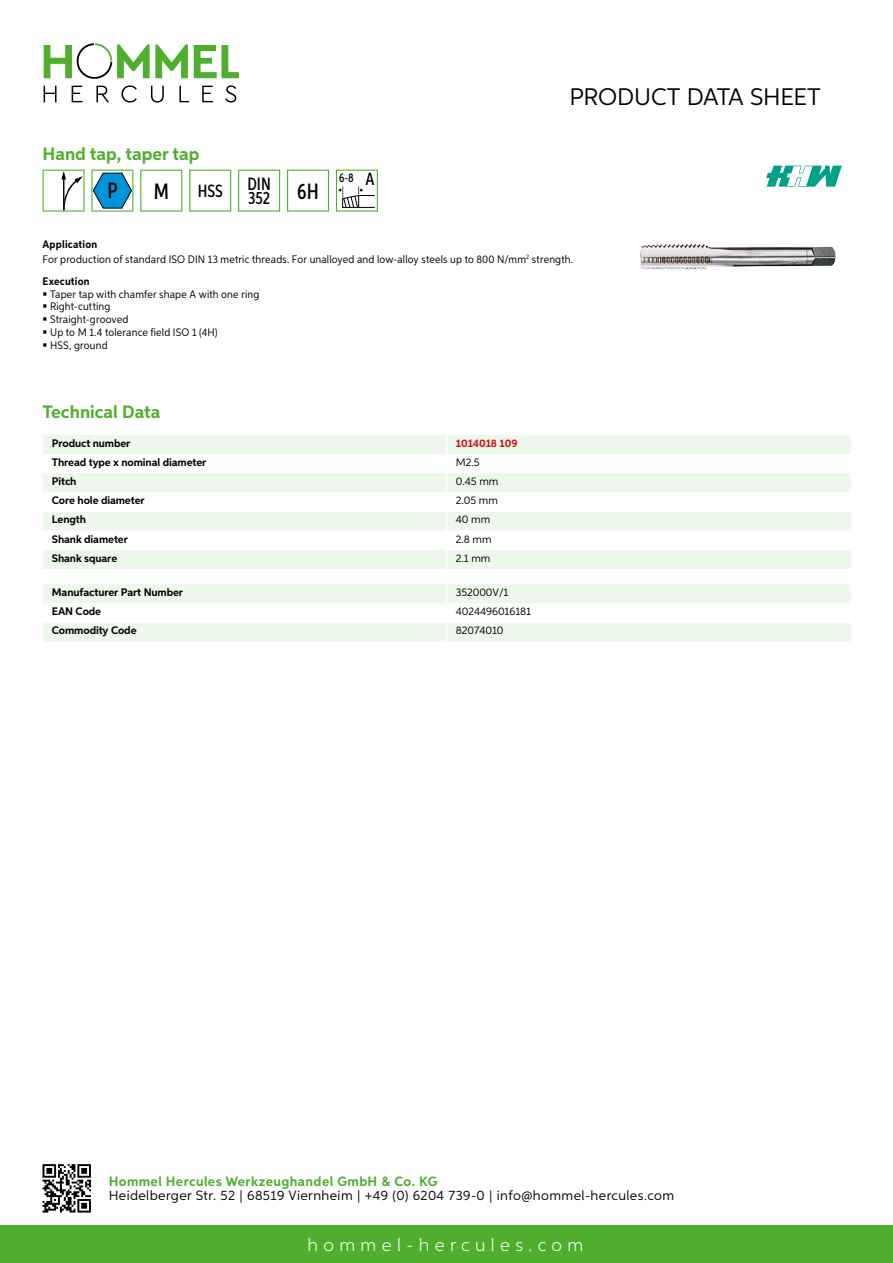
<style>
.page{position:relative;width:893px;height:1263px;background:#fff}
.page>*{position:absolute;margin:0;border:0;box-sizing:border-box;transform-origin:0 0}
.t1{font:24px "Aspira";letter-spacing:-.01em;color:#000}
.t2{font:500 22.2px "Aspira XX Nar";color:#000}
.t3{font:700 18px "Aspira";color:#50ae2f}
.t4{font:300 18px "Aspira";letter-spacing:.3em;color:#fff}
.t5{font:500 17.85px/14.9px "Aspira XX Nar";color:#000}
.t6{font:13.5px "Aspira";letter-spacing:.03em;color:#000}
.t7{font:700 13.5px "Aspira";letter-spacing:.03em;color:#50ae2f}
.t8{font:500 12.6px "Aspira XX Nar";color:#000}
.t9{font:10.95px/12.8px "Aspira Nar";letter-spacing:.015em;color:#000}
.t10{font:700 10.95px "Aspira";letter-spacing:-.01em;color:#000}
.t11{font:10.95px "Aspira";letter-spacing:-.01em;color:#000}
.t12{font:700 10.95px "Aspira";letter-spacing:-.01em;color:#cd1013}
.t13{font:700 10.95px "Aspira Nar";letter-spacing:.015em;color:#000}
.s1{font-size:17.85px}
.s2{font-weight:700}
</style>
<div class="page">
<div style="left:0;top:1226px;width:893px;height:37px;background:#50ae2f"></div>
<svg style="left:43px;top:1164px;width:48px;height:48px"></svg>
<svg style="left:194px;top:45px;width:45px;height:33px"></svg>
<svg style="left:44px;top:43px;width:144px;height:36px"></svg>
<svg style="left:44px;top:86px;width:13px;height:16px"></svg>
<svg style="left:72px;top:86px;width:10px;height:16px"></svg>
<svg style="left:96px;top:86px;width:13px;height:16px"></svg>
<svg style="left:121px;top:85px;width:16px;height:18px"></svg>
<svg style="left:151px;top:86px;width:13px;height:17px"></svg>
<svg style="left:179px;top:86px;width:10px;height:16px"></svg>
<svg style="left:202px;top:86px;width:11px;height:16px"></svg>
<svg style="left:225px;top:85px;width:11px;height:18px"></svg>
<div style="left:43px;top:435px;width:807px;height:134px;background:#eef7eb"></div>
<svg style="left:43px;top:454px;width:807px;height:96px"></svg>
<hr style="left:445px;top:435px;width:3px;height:19px;background:#fff">
<hr style="left:445px;top:454px;width:3px;height:19px;background:#fff">
<hr style="left:445px;top:473px;width:3px;height:19px;background:#fff">
<hr style="left:445px;top:492px;width:3px;height:19px;background:#fff">
<hr style="left:445px;top:511px;width:3px;height:20px;background:#fff">
<hr style="left:445px;top:531px;width:3px;height:19px;background:#fff">
<hr style="left:445px;top:550px;width:3px;height:19px;background:#fff">
<svg style="left:43px;top:584px;width:807px;height:58px"></svg>
<hr style="left:445px;top:622px;width:3px;height:20px;background:#fff">
<svg style="left:43px;top:170px;width:42px;height:42px"></svg>
<svg style="left:91px;top:170px;width:42px;height:42px"></svg>
<svg style="left:140px;top:170px;width:42px;height:42px"></svg>
<svg style="left:189px;top:170px;width:42px;height:42px"></svg>
<svg style="left:238px;top:170px;width:42px;height:42px"></svg>
<svg style="left:287px;top:170px;width:42px;height:42px"></svg>
<svg style="left:336px;top:170px;width:42px;height:42px"></svg>
<img style="left:640px;top:244px;width:196px;height:27px">
<svg style="left:766px;top:166px;width:76px;height:21px"></svg>
<h3 class="t3" style="left:43px;top:142px;width:158px">Hand tap, taper tap</h3>
<h2 class="t2" style="left:108px;top:177px;width:12px">P</h2>
<h2 class="t2" style="left:154px;top:178px;width:17px">M</h2>
<h3 class="t5" style="left:198px;top:183px;width:27px">HSS</h3>
<h3 class="t5" style="left:247px;top:176px;width:73px">DIN<br>352 <sup>6H</sup></h3>
<p class="t8" style="left:339px;top:169px;width:37px">6-8 <span class="s1">A</span></p>
<h1 class="t1" style="left:569px;top:82px;width:253px">Product data sh eet</h1>
<p class="t9" style="left:43px;top:236px;width:532px;line-height:15.1px"><span class="s2">Application<br></span>For production of standard ISO DIN 13 metric threads. For unalloyed and low-alloy steels up to 800 N/mm<sup>2</sup> strength.</p>
<p class="t13" style="left:43px;top:274px;width:49px">Execution</p>
<p class="t9" style="left:50px;top:287px;width:211px">Taper tap with chamfer shape A with one ring<br>Right-cutting<br>Straight-grooved<br>Up to M 1.4 tolerance field ISO 1 (4H)<br>HSS, ground</p>
<h3 class="t3" style="left:43px;top:401px;width:120px">Technical Data</h3>
<p class="t10" style="left:52px;top:436px;width:80px">Product number</p>
<p class="t12" style="left:456px;top:436px;width:63px">1014018 109</p>
<p class="t10" style="left:52px;top:455px;width:156px">Thread type x nominal diameter</p>
<p class="t11" style="left:456px;top:456px;width:25px">M2.5</p>
<p class="t10" style="left:52px;top:475px;width:26px">Pitch</p>
<p class="t11" style="left:456px;top:475px;width:44px">0.45 mm</p>
<p class="t10" style="left:52px;top:494px;width:94px">Core hole diameter</p>
<p class="t11" style="left:456px;top:494px;width:43px">2.05 mm</p>
<p class="t10" style="left:52px;top:513px;width:36px">Length</p>
<p class="t11" style="left:456px;top:513px;width:36px">40 mm</p>
<p class="t10" style="left:52px;top:532px;width:78px">Shank diameter</p>
<p class="t11" style="left:456px;top:532px;width:37px">2.8 mm</p>
<p class="t10" style="left:52px;top:551px;width:67px">Shank square</p>
<p class="t11" style="left:456px;top:551px;width:36px">2.1 mm</p>
<p class="t10" style="left:52px;top:586px;width:133px">Manufacturer Part Number</p>
<p class="t11" style="left:456px;top:586px;width:54px">352000V/1</p>
<p class="t10" style="left:52px;top:605px;width:51px">EAN Code</p>
<p class="t11" style="left:456px;top:605px;width:77px">4024496016181</p>
<p class="t10" style="left:52px;top:624px;width:86px">Commodity Code</p>
<p class="t11" style="left:456px;top:624px;width:49px">82074010</p>
<p class="t7" style="left:109px;top:1172px;width:330px">Hommel Hercules Werkzeughandel GmbH &amp; Co. KG</p>
<p class="t6" style="left:109px;top:1187px;width:567px">Heidelberger Str. 52 | 68519 Viernheim | +49 (0) 6204 739-0 | info@hommel-hercules.com</p>
<h3 class="t4" style="left:307px;top:1234px;width:277px">hommel-hercules.com</h3>
</div>
